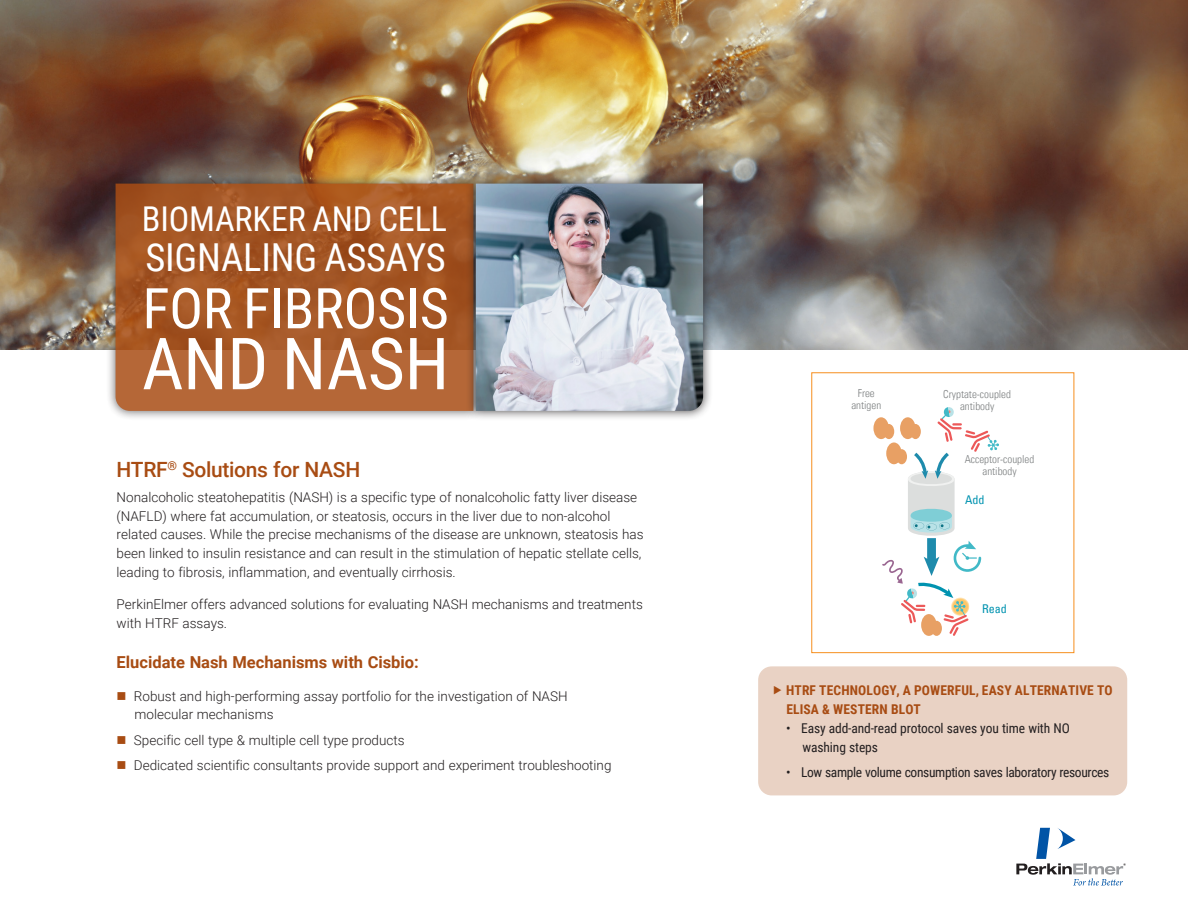
<style>
.page{position:relative;width:1188px;height:918px;background:#fff}
.page>*{position:absolute;margin:0;border:0;box-sizing:border-box;transform-origin:0 0}
.t1{font:72px "Roboto Condensed";letter-spacing:-.005em;color:#fff}
.t2{font:56.25px "Roboto Condensed";letter-spacing:-.005em;color:#fff}
.t3{font:38.55px "Roboto Condensed";letter-spacing:-.005em;color:#fff}
.t4{font:34.2px "Roboto Condensed";letter-spacing:-.005em;color:#fff}
.Intro_Head{font:500 21px "Roboto";letter-spacing:-.015em;color:#a84c13}
.Intro_Subhead{font:700 16.5px "Roboto";color:#a84c13}
.t5{font:300 13.5px/18.8px "Roboto";color:#231f20}
.t6{font:13.5px/18.8px "Roboto Condensed";letter-spacing:-.025em;color:#231f20}
.t7{font:700 13.5px/18.8px "Roboto Condensed";letter-spacing:.01em;color:#a84c13}
.t8{font:condensed 12.15px "Univers Com 57";color:#0093b0}
.t9{font:10.95px/12.1px "Univers Com 47 Light Cond";color:#7d8081;text-align:center}
.s1{color:#a84c13}
</style>
<div class="page">
<img style="left:0;top:0;width:1188px;height:350px">
<div style="left:106px;top:174px;width:377px;height:247px;background:#231f20;opacity:.75"></div>
<svg style="left:116px;top:184px;width:350px;height:227px;background:#a95a29"></svg>
<div style="left:466px;top:174px;width:247px;height:247px;background:#231f20;opacity:.75"></div>
<img style="left:476px;top:184px;width:227px;height:227px">
<svg style="left:1016px;top:828px;width:110px;height:58px"></svg>
<div style="left:758px;top:666px;width:369px;height:129px;background:#e9d2c4;border-radius:14px"></div>
<svg style="left:873px;top:407px;width:126px;height:229px"></svg>
<p class="t4" style="left:142px;top:194px;width:307px">BIOMARKER AND CELL</p>
<p class="t3" style="left:145px;top:231px;width:302px">SIGNALING ASSAYS</p>
<p class="t2" style="left:143px;top:269px;width:308px">FOR FIBROSIS</p>
<p class="t1" style="left:142px;top:313px;width:309px">AND NASH</p>
<p class="Intro_Head" style="left:117px;top:455px;width:245px">HTRF<sup>®</sup> Solutions for NASH</p>
<p class="t5" style="left:117px;top:487px;width:528px">Nonalcoholic steatohepatitis (NASH) is a specific type of nonalcoholic fatty liver disease (NAFLD) where fat accumulation, or steatosis, occurs in the liver due to non-alcohol related causes. While the precise mechanisms of the disease are unknown, steatosis has been linked to insulin resistance and can result in the stimulation of hepatic stellate cells, leading to fibrosis, inflammation, and eventually cirrhosis.</p>
<p class="t5" style="left:117px;top:595px;width:528px">PerkinElmer offers advanced solutions for evaluating NASH mechanisms and treatments with HTRF assays.</p>
<p class="Intro_Subhead" style="left:117px;top:651px;width:304px">Elucidate Nash Mechanisms with Cisbio:</p>
<p class="t5" style="left:135px;top:686px;width:434px;text-indent:-18px"><span class="s1">■</span> Robust and high-performing assay portfolio for the investigation of NASH molecular mechanisms</p>
<p class="t5" style="left:117px;top:730px;width:289px"><span class="s1">■</span> Specific cell type &amp; multiple cell type products</p>
<p class="t5" style="left:117px;top:756px;width:496px"><span class="s1">■</span> Dedicated scientific consultants provide support and experiment troubleshooting</p>
<p class="t9" style="left:851px;top:387px;width:31px">Free antigen</p>
<p class="t9" style="left:943px;top:388px;width:69px">Cryptate-coupled antibody</p>
<p class="t9" style="left:965px;top:453px;width:71px">Acceptor-coupled antibody</p>
<p class="t8" style="left:965px;top:492px;width:21px">Add</p>
<p class="t8" style="left:982px;top:601px;width:26px">Read</p>
<p class="t7" style="left:786px;top:681px;width:328px">HTRF TECHNOLOGY, A POWERFUL, EASY ALTERNATIVE TO<br>ELISA &amp; WESTERN BLOT</p>
<p class="t6" style="left:803px;top:718px;width:269px;text-indent:-16px">• Easy add-and-read protocol saves you time with NO washing steps</p>
<p class="t6" style="left:786px;top:762px;width:325px">• Low sample volume consumption saves laboratory resources</p>
</div>
